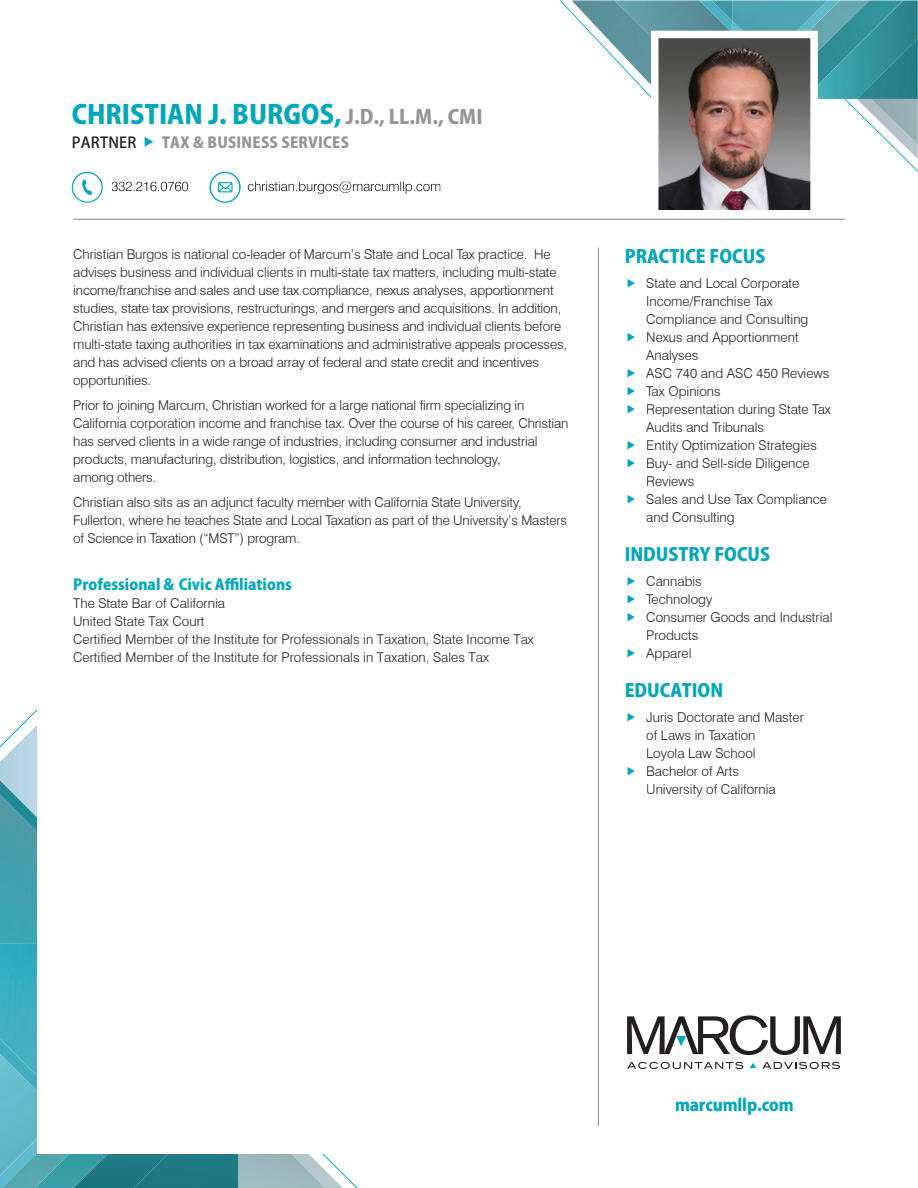
<style>
.page{position:relative;width:918px;height:1188px;background:#fff}
.page>*{position:absolute;margin:0;border:0;box-sizing:border-box;transform-origin:0 0}
.t1{font:800 25.95px "Koz Go Pro";color:#00a7b9}
.t2{font:800 18px "Koz Go Pro";color:#00a7b9}
.t3{font:800 16.5px "Koz Go Pro";letter-spacing:-.01em;color:#00a7b9}
.t4{font:800 15px "Koz Go Pro";color:#00a7b9}
.t5{font:800 15px "Koz Go Pro";letter-spacing:.015em;color:#939598}
.t6{font:300 13.5px/18px "Swiss 721 BT";letter-spacing:-.01em;color:#231f20}
.s1{font-size:19.5px;color:#939598}
.s2{font-weight:500;color:#231f20}
.s3{color:#00a7b9}
</style>
<div class="page">
<svg style="left:22px;top:709px;width:15px;height:15px"></svg>
<svg style="left:325px;top:1155px;width:33px;height:33px"></svg>
<div style="left:169px;top:1154px;width:69px;height:34px;background:#1f7983"></div>
<img style="left:240px;top:1154px;width:85px;height:34px">
<img style="left:239px;top:1100px;width:1px;height:88px">
<img style="left:238px;top:1100px;width:1px;height:88px">
<img style="left:38px;top:1154px;width:34px;height:34px">
<div style="left:0;top:1091px;width:37px;height:47px;background:#65b8c8"></div>
<img style="left:0;top:1138px;width:38px;height:50px">
<img style="left:0;top:724px;width:37px;height:56px">
<svg style="left:72px;top:1154px;width:97px;height:34px;background:#237f88"></svg>
<img style="left:0;top:832px;width:37px;height:207px">
<img style="left:0;top:1039px;width:37px;height:52px">
<img style="left:0;top:780px;width:37px;height:52px">
<svg style="left:560px;top:0;width:358px;height:172px"></svg>
<img style="left:615px;top:0;width:84px;height:40px">
<img style="left:699px;top:0;width:141px;height:34px">
<div style="left:38px;top:651px;width:328px;height:502px;background:#fff"></div>
<hr style="left:73px;top:219px;width:772px;height:1px;background:#939598">
<svg style="left:627px;top:1062px;width:116px;height:7px"></svg>
<svg style="left:762px;top:1062px;width:78px;height:7px"></svg>
<svg style="left:627px;top:1015px;width:214px;height:40px"></svg>
<svg style="left:750px;top:1063px;width:6px;height:5px"></svg>
<hr style="left:598px;top:247px;width:1px;height:879px;background:#939598">
<svg style="left:72px;top:172px;width:31px;height:31px"></svg>
<svg style="left:112px;top:172px;width:329px;height:31px"></svg>
<img style="left:660px;top:40px;width:149px;height:168px">
<div style="left:651px;top:31px;width:167px;height:186px;border:8px solid #fff"></div>
<h1 class="t1" style="left:72px;top:97px;width:412px">CHRISTIAN J. BURGOS, <span class="s1">J.D., LL.M., CMI</span></h1>
<p class="t5" style="left:72px;top:132px;width:279px"><span class="s2">PARTNER</span> <span class="s3">◆</span> TAX &amp; BUSINESS SERVICES</p>
<p class="t6" style="left:73px;top:245px;width:495px">Christian Burgos is national co-leader of Marcum’s State and Local Tax practice. He advises business and individual clients in multi-state tax matters, including multi-state income/franchise and sales and use tax compliance, nexus analyses, apportionment studies, state tax provisions, restructurings, and mergers and acquisitions. In addition, Christian has extensive experience representing business and individual clients before multi-state taxing authorities in tax examinations and administrative appeals processes, and has advised clients on a broad array of federal and state credit and incentives opportunities.</p>
<p class="t6" style="left:73px;top:396px;width:497px">Prior to joining Marcum, Christian worked for a large national firm specializing in California corporation income and franchise tax. Over the course of his career, Christian has served clients in a wide range of industries, including consumer and industrial products, manufacturing, distribution, logistics, and information technology,<br>among others.</p>
<p class="t6" style="left:73px;top:493px;width:495px">Christian also sits as an adjunct faculty member with California State University,<br>Fullerton, where he teaches State and Local Taxation as part of the University’s Masters of Science in Taxation (“MST”) program.</p>
<p class="t4" style="left:73px;top:575px;width:220px">Professional &amp; Civic Affiliations</p>
<p class="t6" style="left:73px;top:594px;width:462px">The State Bar of California<br>United State Tax Court<br>Certified Member of the Institute for Professionals in Taxation, State Income Tax Certified Member of the Institute for Professionals in Taxation, Sales Tax</p>
<h2 class="t2" style="left:625px;top:245px;width:142px">PRACTICE FOCUS</h2>
<p class="t6" style="left:646px;top:274px;width:186px">State and Local Corporate<br>Income/Franchise Tax<br>Compliance and Consulting<br>Nexus and Apportionment<br>Analyses<br>ASC 740 and ASC 450 Reviews<br>Tax Opinions<br>Representation during State Tax<br>Audits and Tribunals<br>Entity Optimization Strategies<br>Buy- and Sell-side Diligence<br>Reviews<br>Sales and Use Tax Compliance and Consulting</p>
<h2 class="t2" style="left:625px;top:543px;width:147px">INDUSTRY FOCUS</h2>
<p class="t6" style="left:646px;top:572px;width:188px">Cannabis<br>Technology<br>Consumer Goods and Industrial<br>Products<br>Apparel</p>
<h2 class="t2" style="left:625px;top:679px;width:100px">EDUCATION</h2>
<p class="t6" style="left:646px;top:708px;width:159px">Juris Doctorate and Master of Laws in Taxation<br>Loyola Law School<br>Bachelor of Arts<br>University of California</p>
<p class="t3" style="left:675px;top:1094px;width:120px">marcumllp.com</p>
</div>
